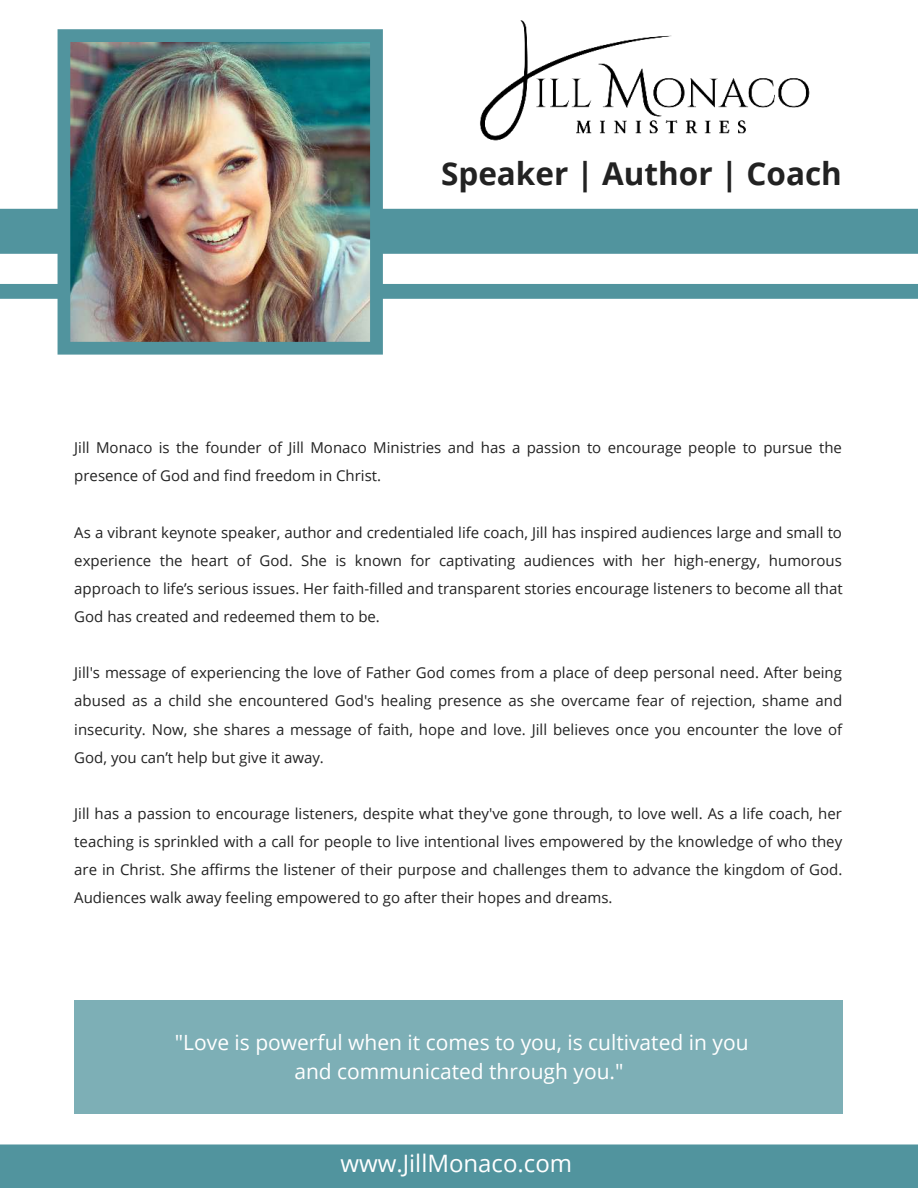
<style>
.page{position:relative;width:918px;height:1188px;background:#fff}
.page>*{position:absolute;margin:0;border:0;box-sizing:border-box;transform-origin:0 0}
.t1{font:700 31.5px "Open Sans";color:#222}
.t2{font:24px "Open Sans";color:#fff}
.t3{font:21px/28.2px "Open Sans";color:#fff;text-align:center}
.t4{font:15px/28.2px "Open Sans";color:#222;text-align:justify}
</style>
<div class="page">
<svg style="left:0;top:209px;width:918px;height:90px;fill:#51949e"></svg>
<div style="left:0;top:1144px;width:918px;height:44px;background:#51949e"></div>
<img style="left:58px;top:29px;width:325px;height:326px">
<img style="left:387px;top:20px;width:510px;height:255px">
<div style="left:74px;top:1001px;width:769px;height:113px;background:#7dafb6"></div>
<h1 class="t1" style="left:441px;top:151px;width:402px">Speaker | Author | Coach</h1>
<p class="t4" style="left:74px;top:433px;width:769px">Jill Monaco is the founder of Jill Monaco Ministries and has a passion to encourage people to pursue the presence of God and find freedom in Christ.</p>
<p class="t4" style="left:74px;top:518px;width:770px">As a vibrant keynote speaker, author and credentialed life coach, Jill has inspired audiences large and small to experience the heart of God. She is known for captivating audiences with her high-energy, humorous approach to life’s serious issues. Her faith-filled and transparent stories encourage listeners to become all that God has created and redeemed them to be.</p>
<p class="t4" style="left:74px;top:658px;width:770px">Jill's message of experiencing the love of Father God comes from a place of deep personal need. After being abused as a child she encountered God's healing presence as she overcame fear of rejection, shame and insecurity. Now, she shares a message of faith, hope and love. Jill believes once you encounter the love of God, you can’t help but give it away.</p>
<p class="t4" style="left:74px;top:799px;width:770px">Jill has a passion to encourage listeners, despite what they've gone through, to love well. As a life coach, her teaching is sprinkled with a call for people to live intentional lives empowered by the knowledge of who they are in Christ. She affirms the listener of their purpose and challenges them to advance the kingdom of God.<br>Audiences walk away feeling empowered to go after their hopes and dreams.</p>
<h3 class="t3" style="left:175px;top:1028px;width:575px">"Love is powerful when it comes to you, is cultivated in you and communicated through you."</h3>
<h2 class="t2" style="left:340px;top:1147px;width:233px">www.JillMonaco.com</h2>
</div>
